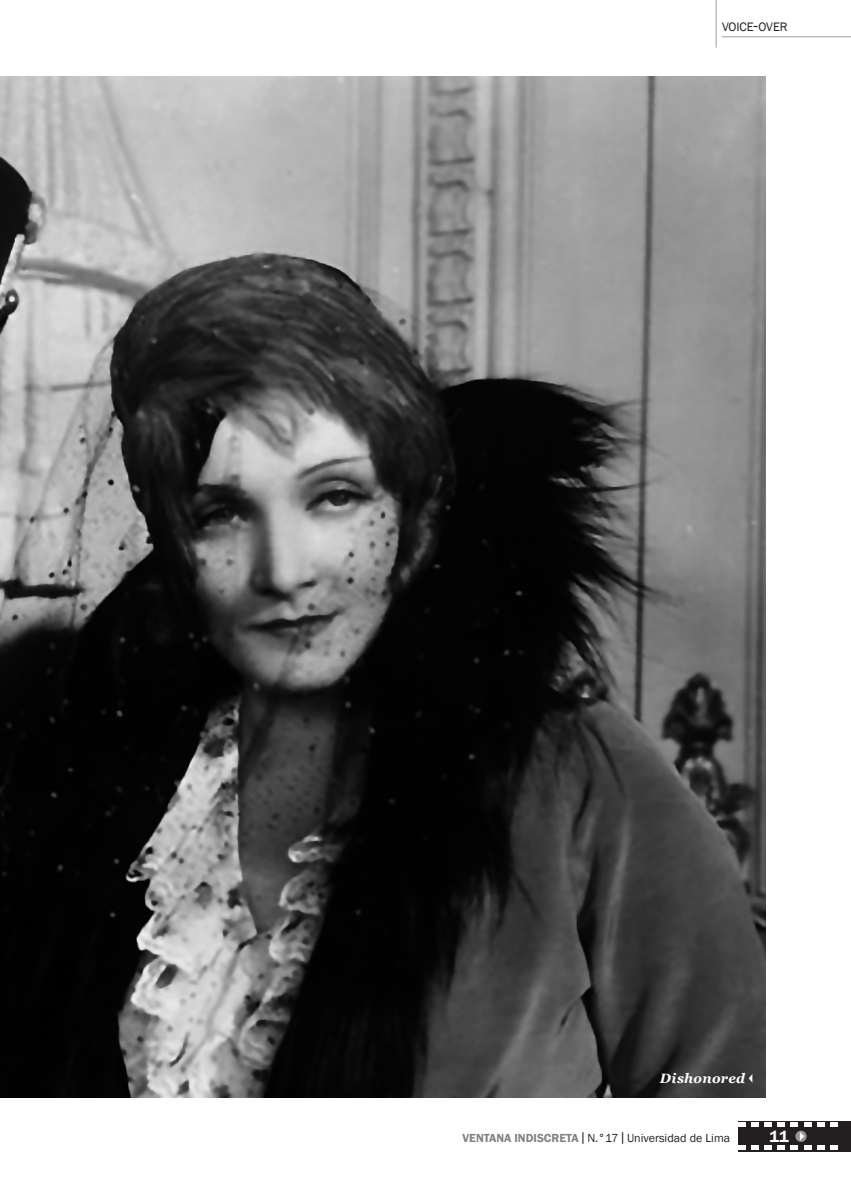
<style>
.page{position:relative;width:851px;height:1191px;background:#fff}
.page>*{position:absolute;margin:0;border:0;box-sizing:border-box;transform-origin:0 0}
.t1{font:600 16.5px "Franklin Gothic";color:#fff}
.t2{font:italic 700 13.5px "Georgia";letter-spacing:.02em;color:#fff}
.t3{font:12.6px "Franklin Gothic";letter-spacing:-.005em;color:#231f20}
.t4{font:12px "Franklin Gothic";color:#231f20}
.s1{font-size:18px}
.s2{font-weight:600;color:#808285}
.s3{font-size:9.6px}
</style>
<div class="page">
<hr style="left:722px;top:36px;width:128px;height:1px;background:#a8a9ad">
<hr style="left:715px;top:0;width:1px;height:48px;background:#a8a9ad">
<div style="left:738px;top:1120px;width:112px;height:31px;background:#231f20"></div>
<svg style="left:738px;top:1122px;width:7px;height:5px"></svg>
<svg style="left:751px;top:1122px;width:7px;height:5px"></svg>
<svg style="left:764px;top:1122px;width:7px;height:5px"></svg>
<svg style="left:777px;top:1122px;width:7px;height:5px"></svg>
<svg style="left:817px;top:1122px;width:7px;height:5px"></svg>
<svg style="left:830px;top:1122px;width:7px;height:5px"></svg>
<svg style="left:738px;top:1145px;width:7px;height:5px"></svg>
<svg style="left:751px;top:1145px;width:7px;height:5px"></svg>
<svg style="left:764px;top:1145px;width:7px;height:5px"></svg>
<svg style="left:777px;top:1145px;width:7px;height:5px"></svg>
<svg style="left:790px;top:1122px;width:21px;height:28px"></svg>
<svg style="left:817px;top:1145px;width:7px;height:5px"></svg>
<svg style="left:830px;top:1145px;width:7px;height:5px"></svg>
<img style="left:0;top:76px;width:765px;height:1021px">
<svg style="left:748px;top:1074px;width:4px;height:8px"></svg>
<p class="t3" style="left:722px;top:19px;width:67px">VOICE<span class="s1">-</span>OVER</p>
<p class="t2" style="left:659px;top:1070px;width:87px">Dishonored</p>
<p class="t4" style="left:462px;top:1130px;width:269px"><span class="s2">VENTANA INDISCRETA</span><span class="s3">│</span>N.°17<span class="s3">│</span>Universidad de Lima</p>
<h1 class="t1" style="left:769px;top:1126px;width:21px">11</h1>
</div>
